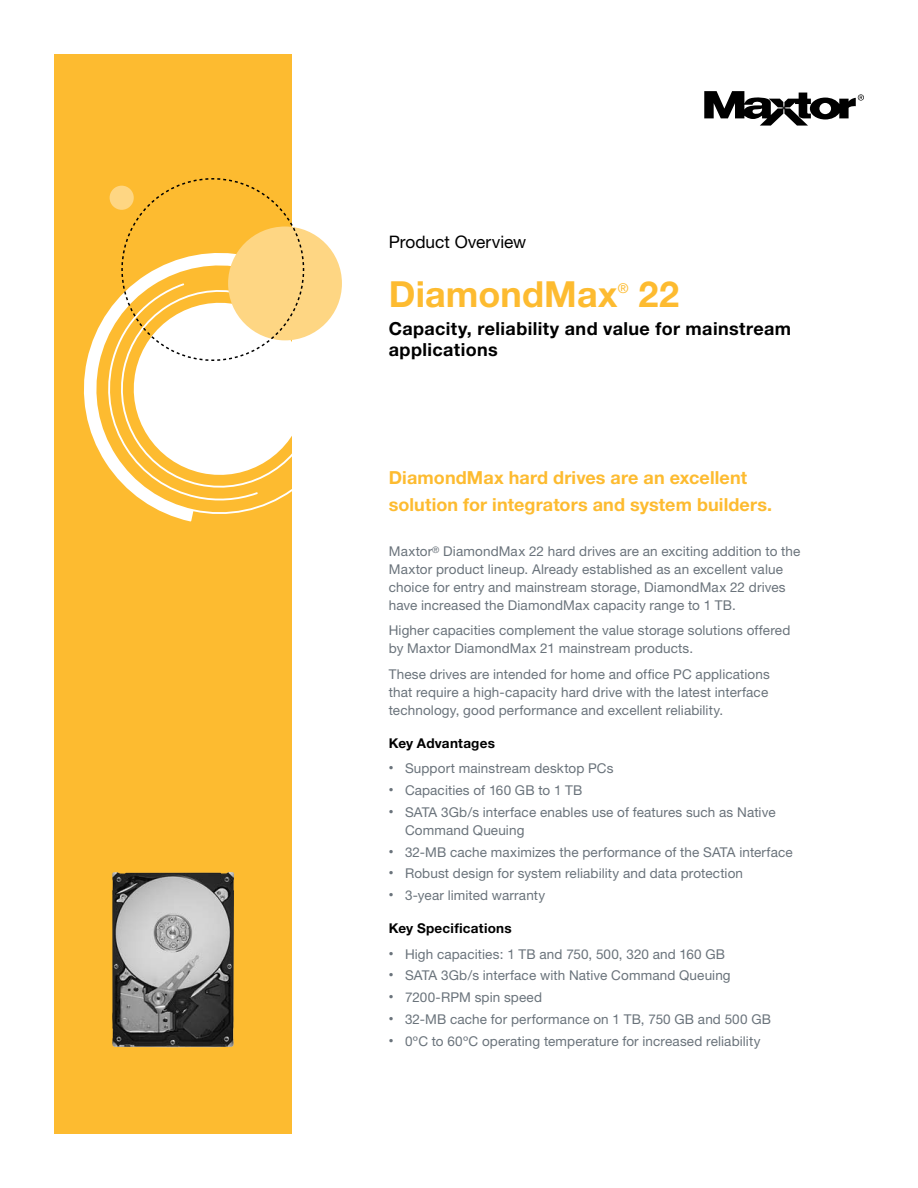
<style>
.page{position:relative;width:918px;height:1188px;background:#fff}
.page>*{position:absolute;margin:0;border:0;box-sizing:border-box;transform-origin:0 0}
.t1{font:700 36px "Helvetica Neue";letter-spacing:.005em;color:#fdbb30}
.t2{font:700 18px/27px "Helvetica Neue";letter-spacing:.005em;color:#fdbb30}
.t3{font:700 18px/21px "Helvetica Neue";letter-spacing:.02em;color:#000}
.t4{font:17.25px "Helvetica Neue";letter-spacing:-.005em;color:#000}
.t5{font:13.5px/18px "Helvetica Neue";letter-spacing:.01em;color:#6a737b}
.t6{font:700 13.5px "Helvetica Neue";letter-spacing:.02em;color:#000}
.t7{font:13.5px "Helvetica Neue";color:#fdbb30}
.s1{font-size:9.45px}
</style>
<div class="page">
<div style="left:54px;top:54px;width:238px;height:1080px;background:#fdbb30"></div>
<svg style="left:704px;top:91px;width:160px;height:35px"></svg>
<svg style="left:84px;top:318px;width:236px;height:204px"></svg>
<div style="left:228px;top:227px;width:114px;height:113px;background:#fed683;border-radius:50%"></div>
<svg style="left:104px;top:178px;width:212px;height:324px"></svg>
<img style="left:112px;top:872px;width:122px;height:175px">
<p class="t4" style="left:389px;top:232px;width:139px">Product Overview</p>
<h1 class="t1" style="left:389px;top:271px;width:230px">DiamondMax</h1>
<p class="t7" style="left:618px;top:280px;width:12px">®</p>
<h1 class="t1" style="left:639px;top:271px;width:42px">22</h1>
<h2 class="t3" style="left:389px;top:318px;width:404px">Capacity, reliability and value for mainstream applications</h2>
<h2 class="t2" style="left:389px;top:464px;width:385px">DiamondMax hard drives are an excellent solution for integrators and system builders.</h2>
<p class="t5" style="left:389px;top:542px;width:413px">Maxtor<sup>®</sup> DiamondMax 22 hard drives are an exciting addition to the Maxtor product lineup. Already established as an excellent value choice for entry and mainstream storage, DiamondMax 22 drives have increased the DiamondMax capacity range to 1 TB.</p>
<p class="t5" style="left:389px;top:621px;width:403px">Higher capacities complement the value storage solutions offered by Maxtor DiamondMax 21 mainstream products.</p>
<p class="t5" style="left:389px;top:665px;width:383px;text-align:justify">These drives are intended for home and office PC applications that require a high-capacity hard drive with the latest interface technology, good performance and excellent reliability.</p>
<p class="t6" style="left:389px;top:735px;width:108px">Key Advantages</p>
<p class="t5" style="left:389px;top:759px;width:226px"><span class="s1">•</span> Support mainstream desktop PCs</p>
<p class="t5" style="left:389px;top:781px;width:195px"><span class="s1">•</span> Capacities of 160 GB to 1 TB</p>
<p class="t5" style="left:405px;top:803px;width:372px;text-indent:-16px"><span class="s1">•</span> SATA 3Gb/s interface enables use of features such as Native<br>Command Queuing</p>
<p class="t5" style="left:389px;top:843px;width:405px"><span class="s1">•</span> 32-MB cache maximizes the performance of the SATA interface</p>
<p class="t5" style="left:389px;top:864px;width:356px"><span class="s1">•</span> Robust design for system reliability and data protection</p>
<p class="t5" style="left:389px;top:886px;width:158px"><span class="s1">•</span> 3-year limited warranty</p>
<p class="t6" style="left:389px;top:920px;width:124px">Key Specifications</p>
<p class="t5" style="left:389px;top:945px;width:338px"><span class="s1">•</span> High capacities: 1 TB and 750, 500, 320 and 160 GB</p>
<p class="t5" style="left:389px;top:966px;width:343px"><span class="s1">•</span> SATA 3Gb/s interface with Native Command Queuing</p>
<p class="t5" style="left:389px;top:988px;width:155px"><span class="s1">•</span> 7200-RPM spin speed</p>
<p class="t5" style="left:389px;top:1010px;width:384px"><span class="s1">•</span> 32-MB cache for performance on 1 TB, 750 GB and 500 GB</p>
<p class="t5" style="left:389px;top:1032px;width:373px"><span class="s1">•</span> 0ºC to 60ºC operating temperature for increased reliability</p>
</div>
